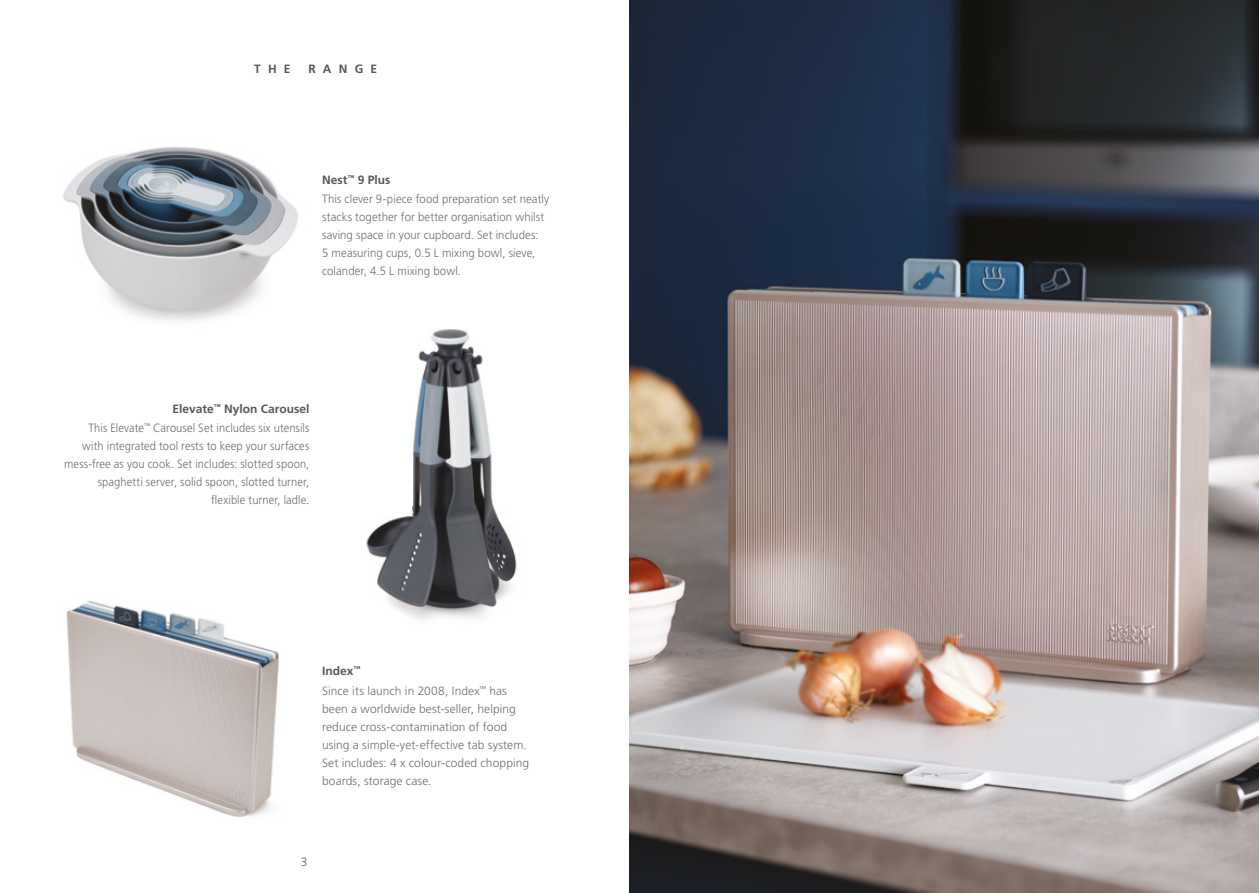
<style>
.page{position:relative;width:1259px;height:893px;background:#fff}
.page>*{position:absolute;margin:0;border:0;box-sizing:border-box;transform-origin:0 0}
.t1{font:300 12px/18px "Frutiger";letter-spacing:.005em;color:#706f6f;text-align:right;scale:.93 1}
.t2{font:300 12px/18px "Frutiger";letter-spacing:.005em;color:#706f6f;scale:.95 1}
.t3{font:300 12px/18px "Frutiger";letter-spacing:.005em;color:#706f6f}
.t4{font:700 12px "Frutiger";letter-spacing:.6em;color:#575756}
.t5{font:300 12px "Frutiger";color:#575756}
.s1{font-weight:700;color:#575756}
</style>
<div class="page">
<img style="left:63px;top:147px;width:235px;height:174px">
<img style="left:366px;top:329px;width:151px;height:291px">
<img style="left:66px;top:600px;width:213px;height:217px">
<img style="left:629px;top:0;width:630px;height:893px">
<p class="t4" style="left:254px;top:62px;width:38px">THE</p>
<p class="t4" style="left:308px;top:62px;width:70px">RANGE</p>
<p class="t2" style="left:322px;top:170px;width:241px;line-height:19.6px"><span class="s1">Nest</span><sup>™</sup> <span class="s1">9 Plus<br></span>This clever 9-piece food preparation set neatly</p>
<p class="t2" style="left:322px;top:208px;width:235px">stacks together for better organisation whilst saving space in your cupboard. Set includes:<br>5 measuring cups, 0.5 L mixing bowl, sieve, colander, 4.5 L mixing bowl.</p>
<p class="t1" style="left:88px;top:399px;width:239px;line-height:19.6px"><span class="s1">Elevate</span><sup>™</sup> <span class="s1">Nylon Carousel<br></span>This Elevate<sup>™</sup> Carousel Set includes six utensils</p>
<p class="t1" style="left:64px;top:437px;width:265px">with integrated tool rests to keep your surfaces mess-free as you cook. Set includes: slotted spoon, spaghetti server, solid spoon, slotted turner, flexible turner, ladle.</p>
<p class="t3" style="left:322px;top:661px;width:186px;line-height:19.6px"><span class="s1">Index</span><sup>™<br></sup>Since its launch in 2008, Index<sup>™</sup> has</p>
<p class="t3" style="left:322px;top:699px;width:209px">been a worldwide best-seller, helping reduce cross-contamination of food using a simple-yet-effective tab system.<br>Set includes: 4 x colour-coded chopping boards, storage case.</p>
<p class="t5" style="left:301px;top:855px;width:8px">3</p>
</div>
